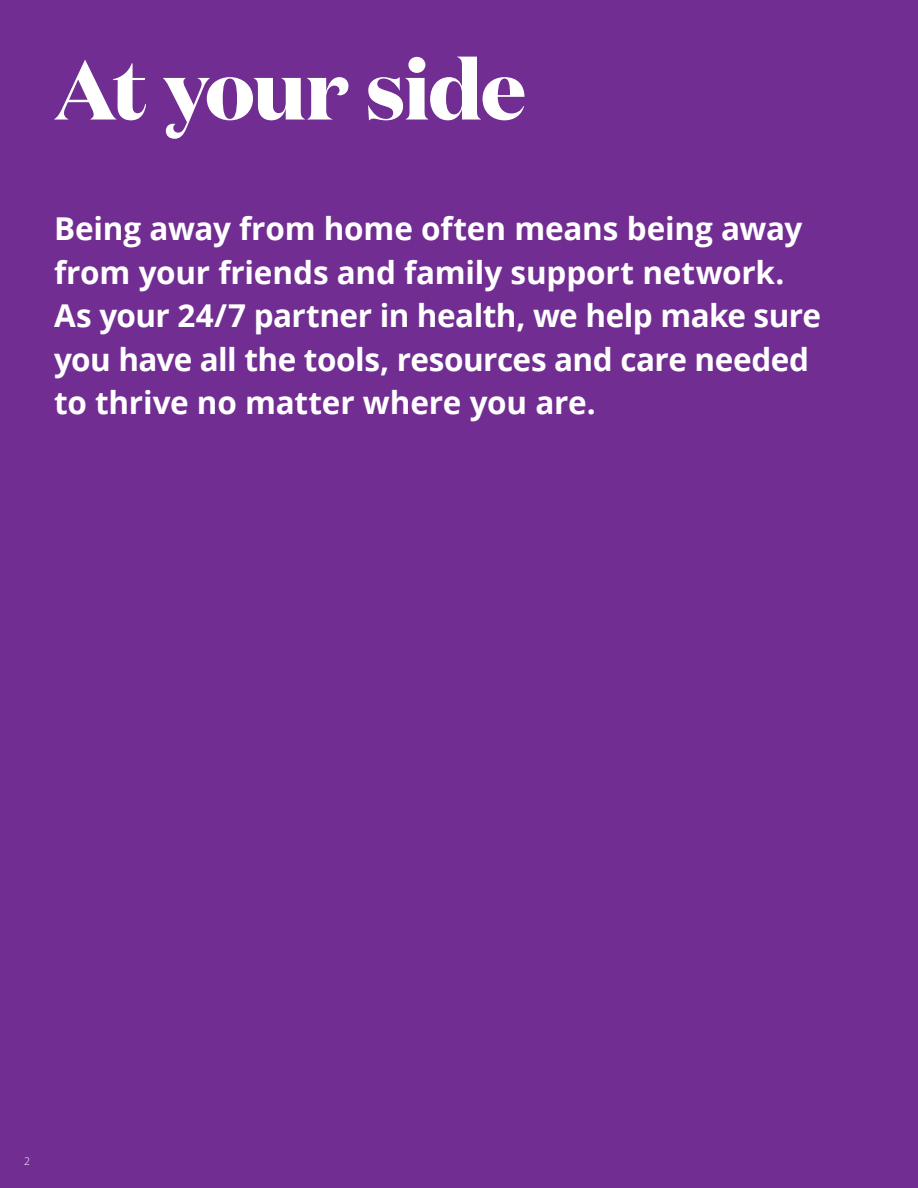
<style>
.page{position:relative;width:918px;height:1188px;background:#712d91}
.page>*{position:absolute;margin:0;border:0;box-sizing:border-box;transform-origin:0 0}
.t1{font:700 84px "Domaine Disp";letter-spacing:-.015em;color:#fff}
.t2{font:700 31.5px/43.5px "Open Sans";letter-spacing:-.01em;color:#fff}
.t3{font:300 10.5px "Open Sans";color:#fff}
</style>
<div class="page">
<h2 class="t1" style="left:54px;top:35px;width:473px">At your side</h2>
<p class="t2" style="left:54px;top:206px;width:769px">Being away from home often means being away from your friends and family support network.<br>As your 24/7 partner in health, we help make sure you have all the tools, resources and care needed to thrive no matter where you are.</p>
<p class="t3" style="left:24px;top:1154px;width:7px">2</p>
</div>
